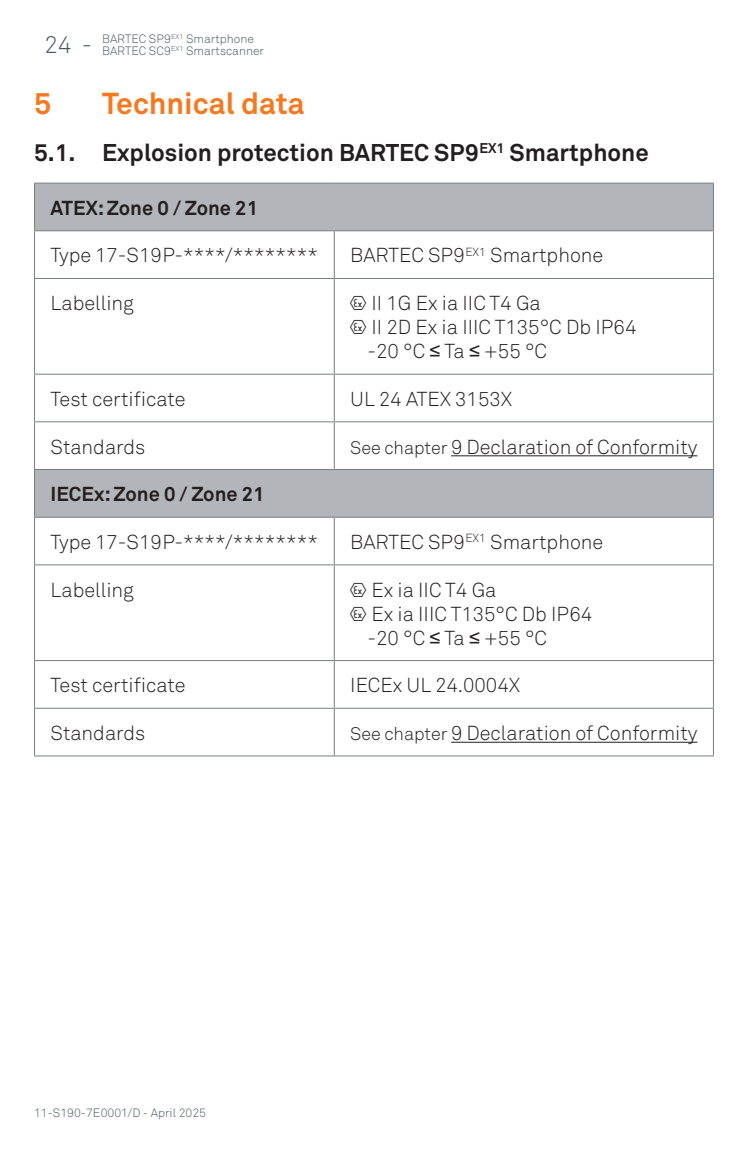
<style>
.page{position:relative;width:749px;height:1157px;background:#fff}
.page>*{position:absolute;margin:0;border:0;box-sizing:border-box;transform-origin:0 0}
.t1{font:700 30px "Akkurat Pro";color:#f47921}
.t2{font:700 24px "Akkurat Pro";color:#231f20}
.t3{font:300 24px "Akkurat Pro";color:#475865}
.Normal__smaller__4_5{font:300 20px "Akkurat Pro";color:#231f20}
.Normal__bold{font:700 20px "Akkurat Pro";color:#231f20}
.t4{font:300 12px/12px "Akkurat Pro";color:#475865}
.s1{font-family:"Arial Narrow";font-weight:400}
.s2{font-size:18px}
</style>
<div class="page">
<svg style="left:35px;top:184px;width:677px;height:332px"></svg>
<hr style="left:34px;top:182px;width:300px;height:2px;background:#787d83">
<hr style="left:34px;top:184px;width:1px;height:46px;background:#787d83">
<hr style="left:334px;top:182px;width:379px;height:2px;background:#787d83">
<hr style="left:712px;top:184px;width:2px;height:46px;background:#787d83">
<hr style="left:34px;top:230px;width:300px;height:1px;background:#787d83">
<hr style="left:34px;top:231px;width:1px;height:47px;background:#787d83">
<hr style="left:334px;top:230px;width:379px;height:1px;background:#787d83">
<hr style="left:333px;top:231px;width:2px;height:47px;background:#787d83">
<hr style="left:712px;top:231px;width:2px;height:47px;background:#787d83">
<hr style="left:34px;top:278px;width:300px;height:1px;background:#787d83">
<hr style="left:34px;top:279px;width:1px;height:95px;background:#787d83">
<hr style="left:334px;top:278px;width:379px;height:1px;background:#787d83">
<hr style="left:333px;top:279px;width:2px;height:95px;background:#787d83">
<hr style="left:712px;top:279px;width:2px;height:95px;background:#787d83">
<hr style="left:34px;top:373px;width:300px;height:2px;background:#787d83">
<hr style="left:34px;top:375px;width:1px;height:46px;background:#787d83">
<hr style="left:334px;top:373px;width:379px;height:2px;background:#787d83">
<hr style="left:333px;top:375px;width:2px;height:46px;background:#787d83">
<hr style="left:712px;top:375px;width:2px;height:46px;background:#787d83">
<hr style="left:34px;top:421px;width:300px;height:1px;background:#787d83">
<hr style="left:34px;top:422px;width:1px;height:47px;background:#787d83">
<hr style="left:334px;top:421px;width:379px;height:1px;background:#787d83">
<hr style="left:333px;top:422px;width:2px;height:47px;background:#787d83">
<hr style="left:712px;top:422px;width:2px;height:47px;background:#787d83">
<hr style="left:34px;top:469px;width:300px;height:1px;background:#787d83">
<hr style="left:34px;top:470px;width:1px;height:47px;background:#787d83">
<hr style="left:334px;top:469px;width:379px;height:1px;background:#787d83">
<hr style="left:712px;top:470px;width:2px;height:47px;background:#787d83">
<hr style="left:34px;top:516px;width:300px;height:2px;background:#787d83">
<hr style="left:34px;top:518px;width:1px;height:46px;background:#787d83">
<hr style="left:334px;top:516px;width:379px;height:2px;background:#787d83">
<hr style="left:333px;top:518px;width:2px;height:46px;background:#787d83">
<hr style="left:712px;top:518px;width:2px;height:46px;background:#787d83">
<hr style="left:34px;top:564px;width:300px;height:1px;background:#787d83">
<hr style="left:34px;top:565px;width:1px;height:95px;background:#787d83">
<hr style="left:334px;top:564px;width:379px;height:1px;background:#787d83">
<hr style="left:333px;top:565px;width:2px;height:95px;background:#787d83">
<hr style="left:712px;top:565px;width:2px;height:95px;background:#787d83">
<hr style="left:34px;top:660px;width:300px;height:1px;background:#787d83">
<hr style="left:34px;top:661px;width:1px;height:46px;background:#787d83">
<hr style="left:334px;top:660px;width:379px;height:1px;background:#787d83">
<hr style="left:333px;top:661px;width:2px;height:46px;background:#787d83">
<hr style="left:712px;top:661px;width:2px;height:46px;background:#787d83">
<hr style="left:34px;top:707px;width:300px;height:2px;background:#787d83">
<hr style="left:34px;top:708px;width:1px;height:47px;background:#787d83">
<hr style="left:334px;top:707px;width:379px;height:2px;background:#787d83">
<hr style="left:333px;top:708px;width:2px;height:47px;background:#787d83">
<hr style="left:712px;top:708px;width:2px;height:47px;background:#787d83">
<hr style="left:34px;top:755px;width:300px;height:1px;background:#787d83">
<hr style="left:334px;top:755px;width:379px;height:1px;background:#787d83">
<hr style="left:451px;top:455px;width:246px;height:1px;background:#231f20">
<hr style="left:451px;top:741px;width:246px;height:2px;background:#231f20">
<svg style="left:350px;top:296px;width:16px;height:14px"></svg>
<svg style="left:350px;top:320px;width:16px;height:14px"></svg>
<p class="t3" style="left:44px;top:30px;width:50px">24 -</p>
<p class="t4" style="left:102px;top:33px;width:163px">BARTEC SP9<sup>EX1</sup> Smartphone<br>BARTEC SC9<sup>EX1</sup> Smartscanner</p>
<p class="t1" style="left:34px;top:85px;width:19px">5</p>
<p class="t1" style="left:102px;top:85px;width:204px">Technical data</p>
<p class="t2" style="left:34px;top:138px;width:38px">5.1.</p>
<p class="t2" style="left:102px;top:138px;width:548px">Explosion protection BARTEC SP9<sup>EX1</sup> Smartphone</p>
<p class="Normal__bold" style="left:51px;top:195px;width:209px">ATEX: Zone 0 / Zone 21</p>
<p class="Normal__smaller__4_5" style="left:51px;top:244px;width:269px">Type 17-S19P-****/********</p>
<p class="Normal__smaller__4_5" style="left:350px;top:244px;width:254px">BARTEC SP9<sup>EX1</sup> Smartphone</p>
<p class="Normal__smaller__4_5" style="left:51px;top:291px;width:85px">Labelling</p>
<p class="Normal__smaller__4_5" style="left:371px;top:291px;width:171px">II 1G Ex ia IIC T4 Ga</p>
<p class="Normal__smaller__4_5" style="left:371px;top:315px;width:266px">II 2D Ex ia IIIC T135°C Db IP64</p>
<p class="Normal__smaller__4_5" style="left:367px;top:339px;width:181px">-20 °C <span class="s1">≤</span> Ta <span class="s1">≤</span> +55 °C</p>
<p class="Normal__smaller__4_5" style="left:51px;top:387px;width:136px">Test certificate</p>
<p class="Normal__smaller__4_5" style="left:350px;top:387px;width:163px">UL 24 ATEX 3153X</p>
<p class="Normal__smaller__4_5" style="left:51px;top:434px;width:96px">Standards</p>
<p class="Normal__smaller__4_5" style="left:350px;top:434px;width:348px"><span class="s2">See chapter</span> 9 Declaration of Conformity</p>
<p class="Normal__bold" style="left:51px;top:482px;width:215px">IECEx: Zone 0 / Zone 21</p>
<p class="Normal__smaller__4_5" style="left:51px;top:530px;width:269px">Type 17-S19P-****/********</p>
<p class="Normal__smaller__4_5" style="left:350px;top:530px;width:254px">BARTEC SP9<sup>EX1</sup> Smartphone</p>
<p class="Normal__smaller__4_5" style="left:51px;top:577px;width:85px">Labelling</p>
<p class="Normal__smaller__4_5" style="left:371px;top:577px;width:126px">Ex ia IIC T4 Ga</p>
<p class="Normal__smaller__4_5" style="left:371px;top:601px;width:222px">Ex ia IIIC T135°C Db IP64</p>
<p class="Normal__smaller__4_5" style="left:367px;top:625px;width:181px">-20 °C <span class="s1">≤</span> Ta <span class="s1">≤</span> +55 °C</p>
<p class="Normal__smaller__4_5" style="left:51px;top:673px;width:136px">Test certificate</p>
<p class="Normal__smaller__4_5" style="left:350px;top:673px;width:171px">IECEx UL 24.0004X</p>
<p class="Normal__smaller__4_5" style="left:51px;top:721px;width:96px">Standards</p>
<p class="Normal__smaller__4_5" style="left:350px;top:721px;width:348px"><span class="s2">See chapter</span> 9 Declaration of Conformity</p>
<p class="t4" style="left:34px;top:1106px;width:173px">11-S190-7E0001/D - April 2025</p>
</div>
